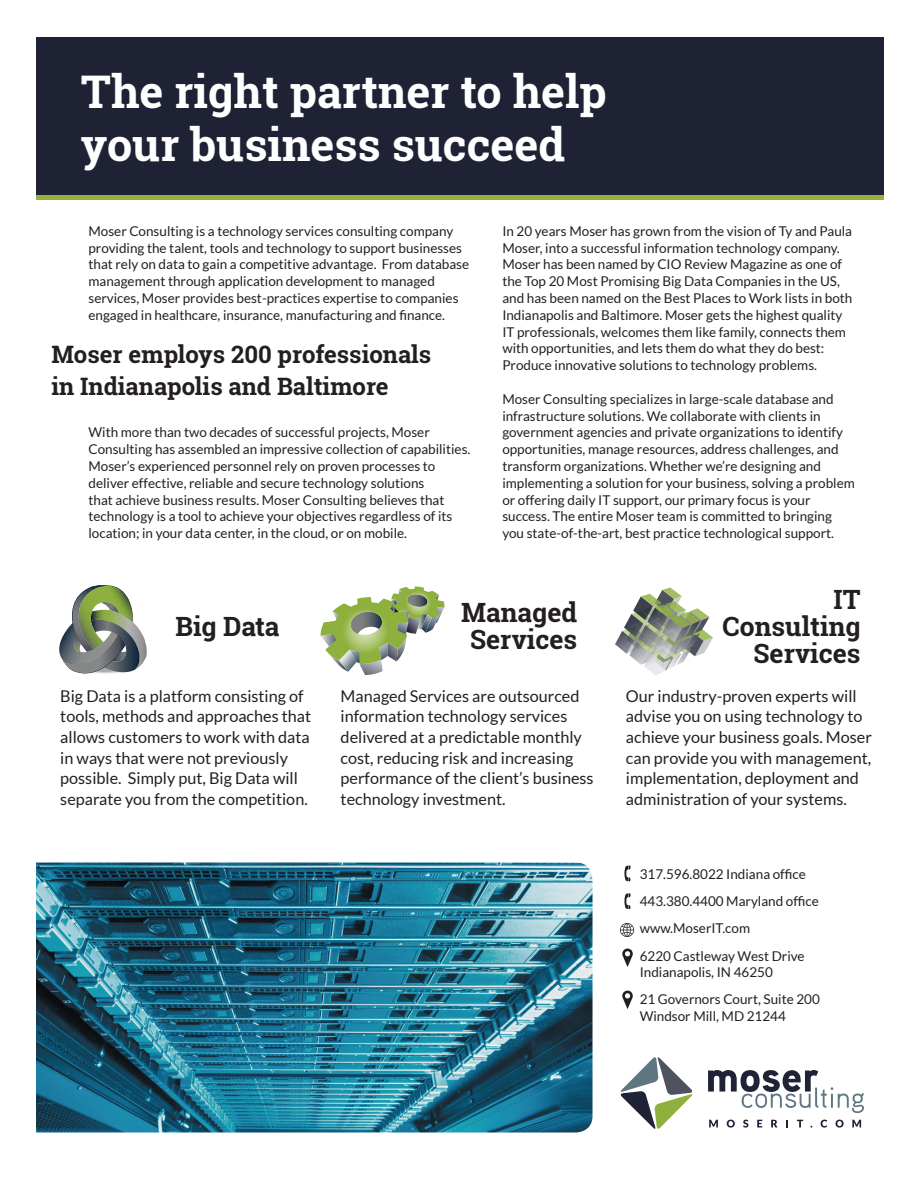
<style>
.page{position:relative;width:918px;height:1188px;background:#fff}
.page>*{position:absolute;margin:0;border:0;box-sizing:border-box;transform-origin:0 0}
.t1{font:700 45px/52.5px "Roboto Slab";color:#fff}
.t2{font:700 26.55px/27.2px "Roboto Slab";color:#231f20;text-align:center}
.t3{font:700 24px/32.4px "Roboto Slab";color:#231f20}
.t4{font:16.2px/20.7px "Lato";color:#231f20}
.t5{font:13.5px/16.8px "Lato";color:#231f20}
</style>
<div class="page">
<svg style="left:36px;top:194px;width:848px;height:6px;background:#7e993b"></svg>
<div style="left:0;top:0;width:918px;height:194px;background:#1f2234"></div>
<svg style="left:708px;top:1070px;width:156px;height:43px"></svg>
<svg style="left:620px;top:1057px;width:73px;height:72px"></svg>
<svg style="left:709px;top:1120px;width:9px;height:7px"></svg>
<svg style="left:727px;top:1120px;width:8px;height:8px"></svg>
<svg style="left:743px;top:1120px;width:5px;height:8px"></svg>
<svg style="left:757px;top:1120px;width:5px;height:7px"></svg>
<svg style="left:771px;top:1120px;width:7px;height:7px"></svg>
<svg style="left:786px;top:1120px;width:2px;height:7px"></svg>
<svg style="left:797px;top:1120px;width:6px;height:7px"></svg>
<svg style="left:821px;top:1120px;width:6px;height:8px"></svg>
<svg style="left:836px;top:1120px;width:8px;height:8px"></svg>
<svg style="left:852px;top:1120px;width:9px;height:7px"></svg>
<svg style="left:59px;top:585px;width:88px;height:89px"></svg>
<img style="left:36px;top:862px;width:557px;height:270px">
<svg style="left:321px;top:586px;width:123px;height:89px"></svg>
<svg style="left:615px;top:587px;width:98px;height:89px"></svg>
<svg style="left:624px;top:866px;width:7px;height:15px"></svg>
<svg style="left:622px;top:949px;width:11px;height:18px"></svg>
<svg style="left:620px;top:923px;width:14px;height:14px"></svg>
<svg style="left:622px;top:991px;width:11px;height:18px"></svg>
<svg style="left:624px;top:893px;width:7px;height:16px"></svg>
<div style="left:0;top:0;width:36px;height:1188px;background:#fff"></div>
<div style="left:0;top:0;width:918px;height:37px;background:#fff"></div>
<div style="left:884px;top:0;width:34px;height:1188px;background:#fff"></div>
<h1 class="t1" style="left:81px;top:65px;width:528px">The right partner to help your business succeed</h1>
<p class="t5" style="left:88px;top:222px;width:382px">Moser Consulting is a technology services consulting company providing the talent, tools and technology to support businesses that rely on data to gain a competitive advantage. From database management through application development to managed services, Moser provides best-practices expertise to companies engaged in healthcare, insurance, manufacturing and finance.</p>
<h3 class="t3" style="left:51px;top:337px;width:381px">Moser employs 200 professionals in Indianapolis and Baltimore</h3>
<p class="t5" style="left:88px;top:424px;width:383px">With more than two decades of successful projects, Moser Consulting has assembled an impressive collection of capabilities.<br>Moser’s experienced personnel rely on proven processes to deliver effective, reliable and secure technology solutions<br>that achieve business results. Moser Consulting believes that technology is a tool to achieve your objectives regardless of its location; in your data center, in the cloud, or on mobile.</p>
<p class="t5" style="left:502px;top:222px;width:352px">In 20 years Moser has grown from the vision of Ty and Paula Moser, into a successful information technology company.<br>Moser has been named by CIO Review Magazine as one of the Top 20 Most Promising Big Data Companies in the US, and has been named on the Best Places to Work lists in both Indianapolis and Baltimore. Moser gets the highest quality IT professionals, welcomes them like family, connects them with opportunities, and lets them do what they do best:<br>Produce innovative solutions to technology problems.</p>
<p class="t5" style="left:502px;top:390px;width:354px">Moser Consulting specializes in large-scale database and infrastructure solutions. We collaborate with clients in government agencies and private organizations to identify opportunities, manage resources, address challenges, and transform organizations. Whether we’re designing and implementing a solution for your business, solving a problem or offering daily IT support, our primary focus is your success. The entire Moser team is committed to bringing you state-of-the-art, best practice technological support.</p>
<h2 class="t2" style="left:175px;top:613px;width:106px">Big Data</h2>
<p class="t4" style="left:60px;top:685px;width:252px">Big Data is a platform consisting of tools, methods and approaches that allows customers to work with data in ways that were not previously possible. Simply put, Big Data will separate you from the competition.</p>
<h2 class="t2" style="left:461px;top:598px;width:118px">Managed<br>Services</h2>
<p class="t4" style="left:341px;top:685px;width:255px">Managed Services are outsourced information technology services delivered at a predictable monthly cost, reducing risk and increasing performance of the client’s business technology investment.</p>
<h2 class="t2" style="left:723px;top:586px;width:139px;text-align:right">IT<br>Consulting<br>Services</h2>
<p class="t4" style="left:626px;top:685px;width:248px">Our industry-proven experts will advise you on using technology to achieve your business goals. Moser can provide you with management, implementation, deployment and administration of your systems.</p>
<p class="t5" style="left:640px;top:861px;width:181px;line-height:27.2px">317.596.8022 Indiana office<br>443.380.4400 Maryland office www.MoserIT.com<br>6220 Castleway West Drive</p>
<p class="t5" style="left:640px;top:959px;width:182px;line-height:27.2px">Indianapolis, IN 46250<br>21 Governors Court, Suite 200</p>
<p class="t5" style="left:640px;top:1008px;width:148px">Windsor Mill, MD 21244</p>
</div>
